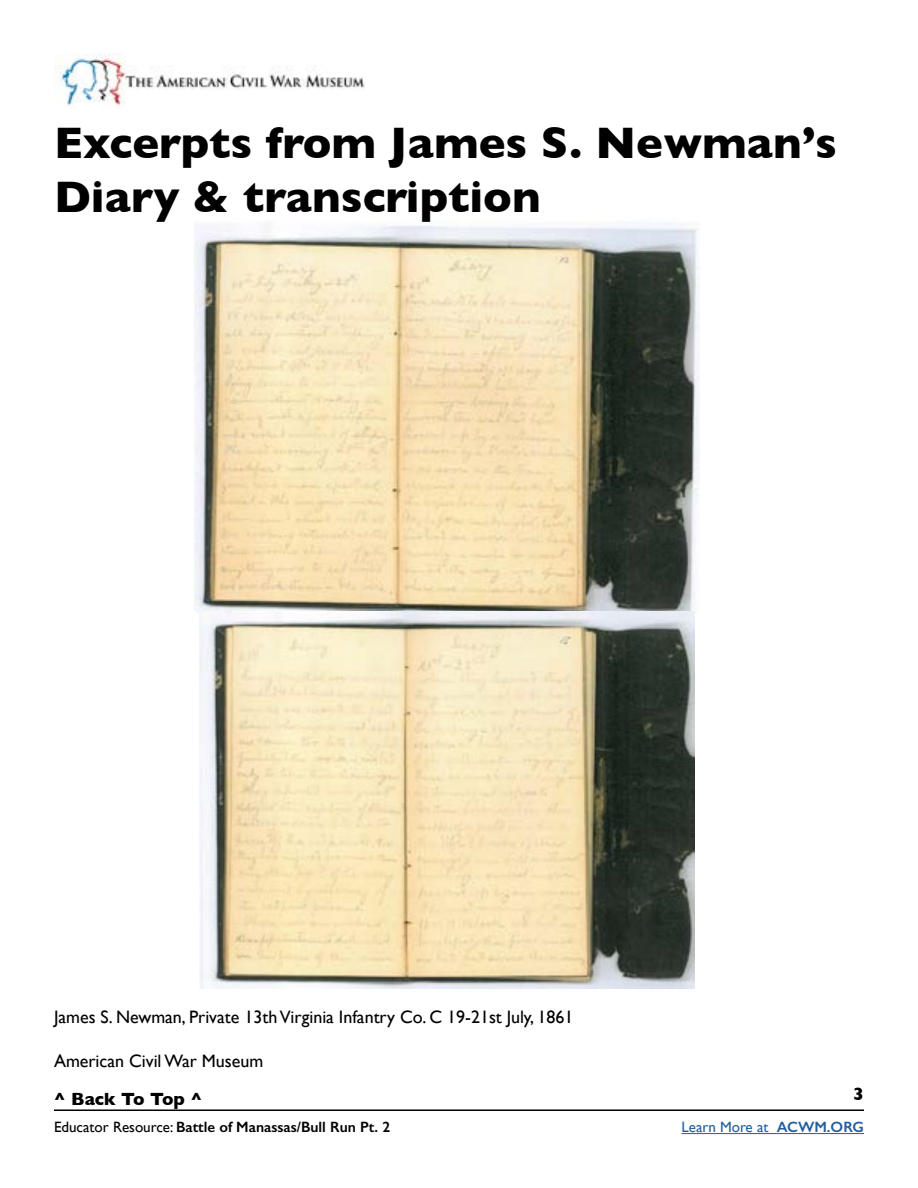
<style>
.page{position:relative;width:918px;height:1188px;background:#fff}
.page>*{position:absolute;margin:0;border:0;box-sizing:border-box;transform-origin:0 0}
.t1{font:700 45px/54px "Gill Sans";color:#000}
.t2{font:18px "Gill Sans";color:#000}
.t3{font:700 18px "Gill Sans";color:#000}
.t4{font:600 15px "Gill Sans";color:#000}
.t5{font:15px "Gill Sans";color:#215e9e}
.s1{font-weight:400}
.s2{font-weight:600}
</style>
<div class="page">
<hr style="left:681px;top:1133px;width:183px;height:1px;background:#215e9e">
<hr style="left:54px;top:1109px;width:810px;height:2px;background:#000">
<img style="left:54px;top:54px;width:311px;height:52px">
<img style="left:195px;top:223px;width:504px;height:389px">
<img style="left:199px;top:611px;width:496px;height:377px">
<h1 class="t1" style="left:54px;top:115px;width:785px">Excerpts from James S. Newman’s<br>Diary &amp; transcription</h1>
<p class="t2" style="left:54px;top:1007px;width:521px">James S. Newman, Private 13th Virginia Infantry Co. C 19-21st July, 1861</p>
<p class="t2" style="left:54px;top:1050px;width:211px">American Civil War Museum</p>
<p class="t3" style="left:54px;top:1085px;width:150px">^ Back To Top ^</p>
<p class="t3" style="left:853px;top:1080px;width:12px">3</p>
<p class="t4" style="left:54px;top:1118px;width:338px"><span class="s1">Educator Resource:</span> Battle of Manassas/Bull Run Pt. 2</p>
<p class="t5" style="left:681px;top:1119px;width:184px">Learn More at <span class="s2">ACWM.ORG</span></p>
</div>
